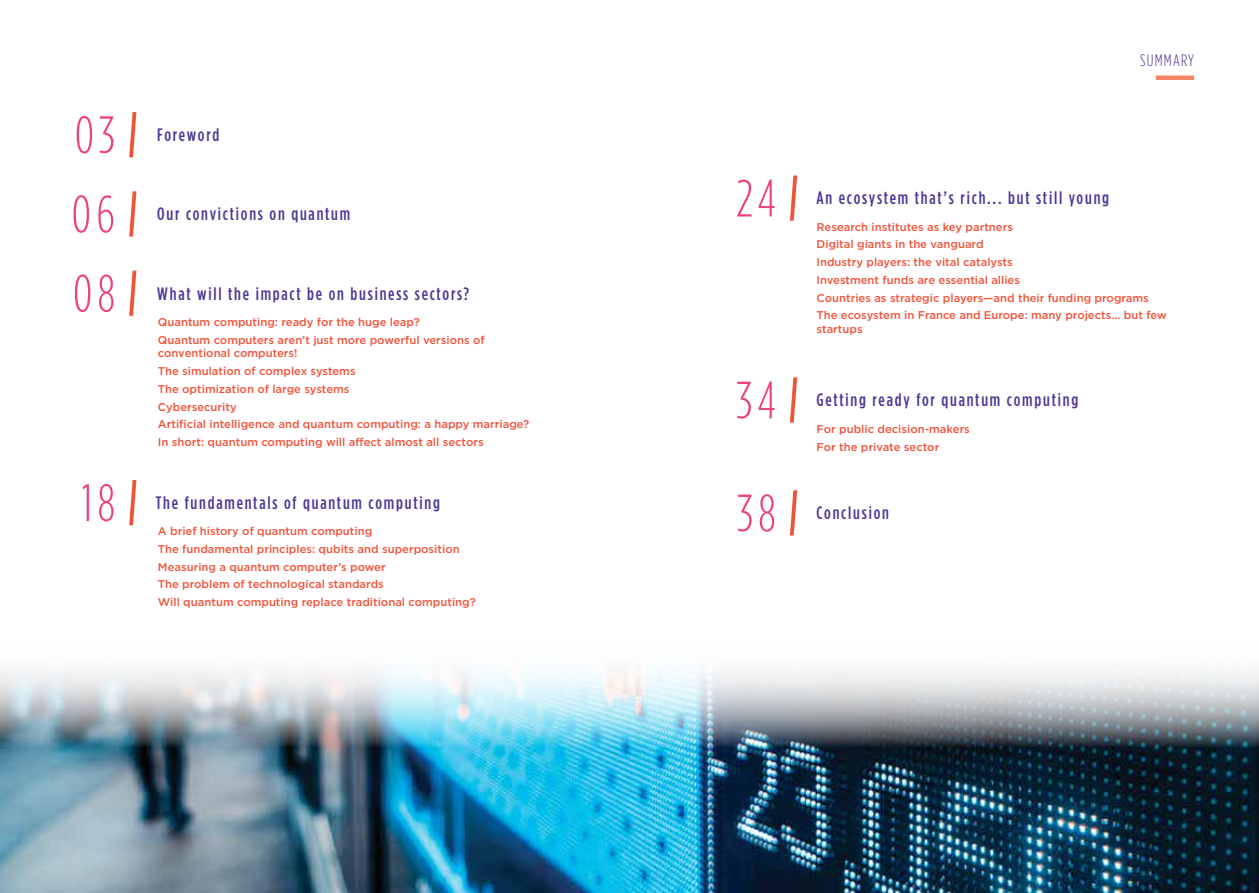
<style>
.page{position:relative;width:1259px;height:893px;background:#fff}
.page>*{position:absolute;margin:0;border:0;box-sizing:border-box;transform-origin:0 0}
.t1{font:300 52.5px "Gotham Condensed";letter-spacing:.1em;color:#ee4182}
.t2{font:500 18px "Gotham Condensed";letter-spacing:.1em;color:#503795}
.t3{font:300 16.5px "Gotham Condensed";letter-spacing:.075em;color:#503795}
.t4{font:500 11.25px/17.7px "Gotham";color:#f0533a}
</style>
<div class="page">
<img style="left:0;top:747px;width:1259px;height:146px">
<img style="left:0;top:672px;width:1259px;height:75px">
<svg style="left:129px;top:191px;width:8px;height:46px"></svg>
<svg style="left:129px;top:112px;width:8px;height:45px"></svg>
<svg style="left:790px;top:490px;width:8px;height:46px"></svg>
<div style="left:1155px;top:75px;width:39px;height:5px;background:#f58769"></div>
<svg style="left:129px;top:271px;width:8px;height:45px"></svg>
<svg style="left:790px;top:176px;width:8px;height:45px"></svg>
<svg style="left:790px;top:377px;width:8px;height:46px"></svg>
<svg style="left:129px;top:480px;width:8px;height:45px"></svg>
<h1 class="t1" style="left:75px;top:107px;width:42px">03</h1>
<h1 class="t1" style="left:71px;top:186px;width:45px">06</h1>
<h1 class="t1" style="left:73px;top:266px;width:44px">08</h1>
<h1 class="t1" style="left:82px;top:475px;width:35px">18</h1>
<h2 class="t2" style="left:157px;top:124px;width:64px">Foreword</h2>
<h2 class="t2" style="left:157px;top:204px;width:195px">Our convictions on quantum</h2>
<h2 class="t2" style="left:157px;top:283px;width:313px">What will the impact be on business sectors?</h2>
<p class="t4" style="left:158px;top:313px;width:328px">Quantum computing: ready for the huge leap?<br>Quantum computers aren’t just more powerful versions of</p>
<p class="t4" style="left:158px;top:344px;width:373px">conventional computers!<br>The simulation of complex systems<br>The optimization of large systems<br>Cybersecurity<br>Artificial intelligence and quantum computing: a happy marriage?<br>In short: quantum computing will affect almost all sectors</p>
<h2 class="t2" style="left:156px;top:493px;width:286px">The fundamentals of quantum computing</h2>
<p class="t4" style="left:158px;top:522px;width:319px">A brief history of quantum computing<br>The fundamental principles: qubits and superposition Measuring a quantum computer’s power<br>The problem of technological standards<br>Will quantum computing replace traditional computing?</p>
<h3 class="t3" style="left:1140px;top:51px;width:56px">SUMMARY</h3>
<h1 class="t1" style="left:736px;top:171px;width:41px">24</h1>
<h1 class="t1" style="left:736px;top:372px;width:41px">34</h1>
<h1 class="t1" style="left:737px;top:485px;width:40px">38</h1>
<h2 class="t2" style="left:816px;top:188px;width:294px">An ecosystem that’s rich... but still young</h2>
<p class="t4" style="left:816px;top:218px;width:352px">Research institutes as key partners<br>Digital giants in the vanguard<br>Industry players: the vital catalysts<br>Investment funds are essential allies<br>Countries as strategic players—and their funding programs The ecosystem in France and Europe: many projects... but few</p>
<p class="t4" style="left:816px;top:320px;width:48px">startups</p>
<h2 class="t2" style="left:816px;top:390px;width:263px">Getting ready for quantum computing</h2>
<p class="t4" style="left:816px;top:420px;width:155px">For public decision-makers<br>For the private sector</p>
<h2 class="t2" style="left:816px;top:503px;width:74px">Conclusion</h2>
</div>
